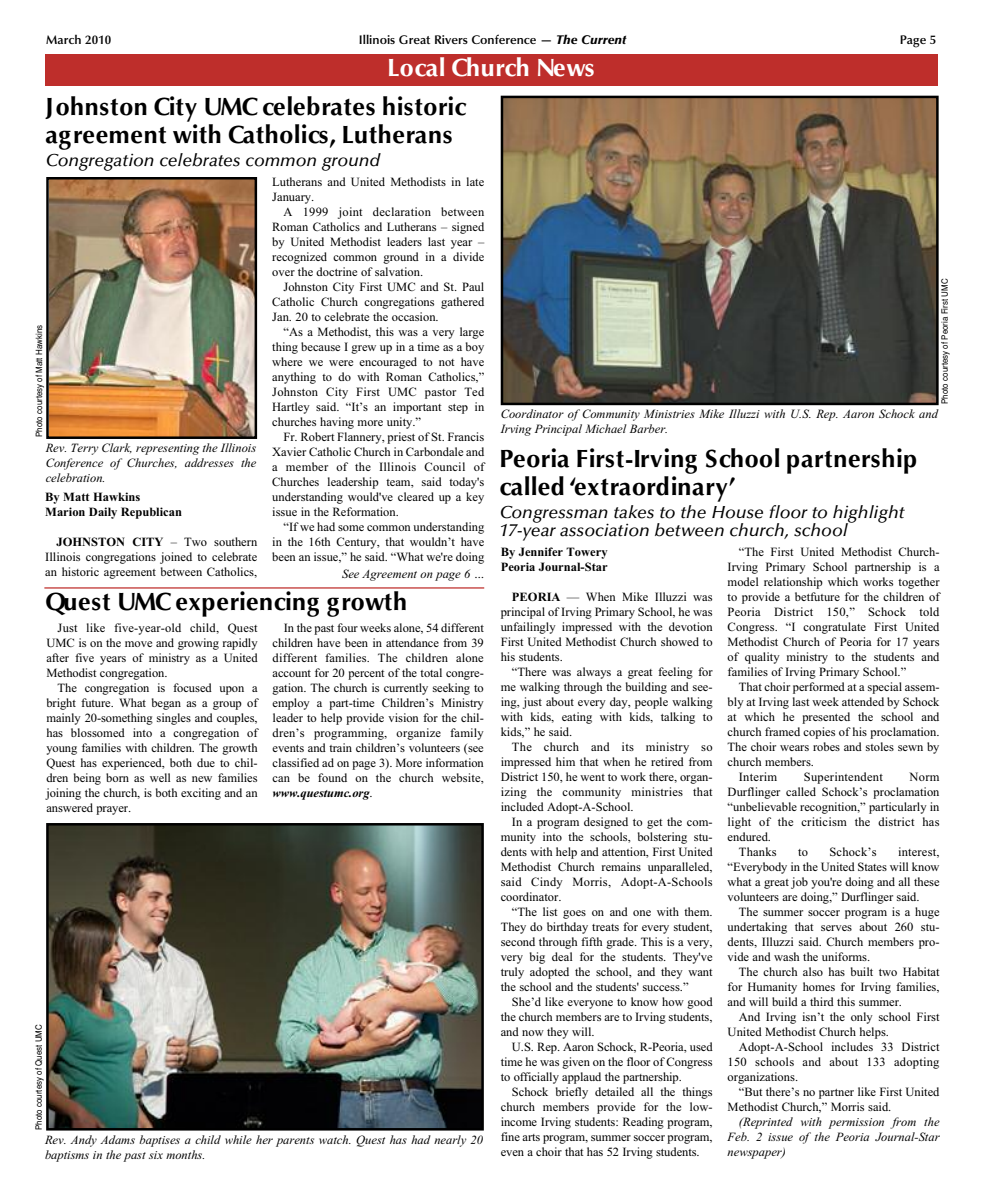
<style>
.page{position:relative;width:983px;height:1194px;background:#fff}
.page>*{position:absolute;margin:0;border:0;box-sizing:border-box;transform-origin:0 0}
.t1{font:700 25px/27.5px "Optima LT Std";letter-spacing:.025em;color:#000}
.t2{font:700 25px "Optima LT Std";letter-spacing:-.01em;color:#fff}
.t3{font:italic 500 17.5px/17.5px "Optima LT Std";color:#000}
.t4{font:12.5px/15px "Times New Roman";color:#000;text-align:justify}
.t5{font:italic 12.5px/15px "Times New Roman";color:#000;text-align:justify}
.t6{font:700 12.5px/15px "Times New Roman";color:#000}
.t7{font:600 12.5px "Optima LT Std";color:#000}
.t8{font:12.5px "Times New Roman";letter-spacing:.02em;color:#000}
.t9{font:8.75px "Helvetica";color:#000;scale:.9 1}
.s1{font-weight:900;font-style:italic}
.s2{font-weight:700}
.s3{font-weight:700;font-style:italic}
</style>
<div class="page">
<div style="left:45px;top:54px;width:893px;height:32px;background:#be2e2b"></div>
<img style="left:504px;top:99px;width:431px;height:303px">
<div style="left:501px;top:96px;width:437px;height:309px;border:2px solid #000"></div>
<img style="left:49px;top:180px;width:205px;height:256px">
<div style="left:46px;top:177px;width:211px;height:262px;border:2px solid #000"></div>
<hr style="left:44px;top:587px;width:440px;height:1px;background:#be2e2b">
<img style="left:49px;top:826px;width:432px;height:301px">
<div style="left:46px;top:823px;width:438px;height:307px;border:2px solid #000"></div>
<p class="t7" style="left:46px;top:35px;width:66px">March 2010</p>
<p class="t7" style="left:359px;top:35px;width:269px">Illinois Great Rivers Conference — <span class="s1">The Current</span></p>
<p class="t7" style="left:900px;top:35px;width:38px">Page 5</p>
<h1 class="t2" style="left:387px;top:57px;width:209px">Local Church News</h1>
<h1 class="t1" style="left:45px;top:95px;width:423px">Johnston City UMCcelebrates historic agreement with Catholics, Lutherans</h1>
<h2 class="t3" style="left:45px;top:153px;width:336px">Congregation celebrates common ground</h2>
<p class="t9" style="left:34px;top:437px;width:125px;rotate:-90deg">Photo courtesy of Matt Hawkins</p>
<p class="t5" style="left:46px;top:440px;width:212px">Rev. Terry Clark, representing the Illinois Conference of Churches, addresses the celebration.</p>
<p class="t6" style="left:45px;top:489px;width:138px">By Matt Hawkins<br>Marion Daily Republican</p>
<p class="t4" style="left:45px;top:534px;width:213px;text-indent:11px"><span class="s2">JOHNSTON CITY</span> – Two southern Illinois congregations joined to celebrate an historic agreement between Catholics,</p>
<p class="t4" style="left:272px;top:174px;width:213px">Lutherans and United Methodists in late<br>January.</p>
<p class="t4" style="left:272px;top:204px;width:213px;text-indent:11px">A 1999 joint declaration between Roman Catholics and Lutherans – signed by United Methodist leaders last year – recognized common ground in a divide over the doctrine of salvation.</p>
<p class="t4" style="left:272px;top:279px;width:213px;text-indent:11px">Johnston City First UMC and St. Paul Catholic Church congregations gathered Jan. 20 to celebrate the occasion.</p>
<p class="t4" style="left:272px;top:324px;width:213px;text-indent:11px">“As a Methodist, this was a very large thing because I grew up in a time as a boy where we were encouraged to not have anything to do with Roman Catholics,” Johnston City First UMC pastor Ted Hartley said. “It’s an important step in churches having more unity.”</p>
<p class="t4" style="left:272px;top:429px;width:213px;text-indent:11px">Fr. Robert Flannery, priest of St. Francis Xavier Catholic Church in Carbondale and a member of the Illinois Council of Churches leadership team, said today's understanding would've cleared up a key issue in the Reformation.</p>
<p class="t4" style="left:272px;top:519px;width:213px;text-indent:11px">“If we had some common understanding in the 16th Century, that wouldn’t have been an issue,” he said. “What we're doing</p>
<p class="t5" style="left:342px;top:566px;width:144px">See Agreement on page 6 …</p>
<h1 class="t1" style="left:46px;top:590px;width:363px">Quest UMCexperiencing growth</h1>
<p class="t4" style="left:46px;top:620px;width:213px;text-indent:11px">Just like five-year-old child, Quest UMC is on the move and growing rapidly after five years of ministry as a United Methodist congregation.</p>
<p class="t4" style="left:46px;top:680px;width:213px;text-indent:11px">The congregation is focused upon a bright future. What began as a group of mainly 20-something singles and couples, has blossomed into a congregation of young families with children. The growth Quest has experienced, both due to chil&shy;dren being born as well as new families joining the church, is both exciting and an answered prayer.</p>
<p class="t4" style="left:273px;top:620px;width:213px;text-indent:11px">In the past four weeks alone, 54 different children have been in attendance from 39 different families. The children alone account for 20 percent of the total congre&shy;gation. The church is currently seeking to employ a part-time Children’s Ministry leader to help provide vision for the chil&shy;dren’s programming, organize family events and train children’s volunteers (see classified ad on page 3). More information can be found on the church website, <span class="s3">www.questumc.org</span>.</p>
<p class="t9" style="left:34px;top:1129px;width:119px;rotate:-90deg">Photo courtesy of Quest UMC</p>
<p class="t5" style="left:45px;top:1131px;width:440px">Rev. Andy Adams baptises a child while her parents watch. Quest has had nearly 20 baptisms in the past six months.</p>
<p class="t9" style="left:940px;top:404px;width:140px;rotate:-90deg">Photo courtesy of Peoria First UMC</p>
<p class="t5" style="left:501px;top:406px;width:439px">Coordinator of Community Ministries Mike Illuzzi with U.S. Rep. Aaron Schock and<br>Irving Principal Michael Barber.</p>
<h1 class="t1" style="left:499px;top:447px;width:419px">Peoria First-Irving School partnership called ‘extraordinary’</h1>
<h2 class="t3" style="left:499px;top:505px;width:407px">Congressman takes to the House floor to highlight<br>17-year association between church, school</h2>
<p class="t6" style="left:501px;top:544px;width:108px">By Jennifer Towery<br>Peoria Journal-Star</p>
<p class="t4" style="left:501px;top:589px;width:213px;text-indent:11px"><span class="s2">PEORIA</span> — When Mike Illuzzi was principal of Irving Primary School, he was unfailingly impressed with the devotion First United Methodist Church showed to his students.</p>
<p class="t4" style="left:501px;top:664px;width:213px;text-indent:11px">“There was always a great feeling for me walking through the building and see&shy;ing, just about every day, people walking with kids, eating with kids, talking to kids,” he said.</p>
<p class="t4" style="left:501px;top:739px;width:213px;text-indent:11px">The church and its ministry so impressed him that when he retired from District 150, he went to work there, organ&shy;izing the community ministries that included Adopt-A-School.</p>
<p class="t4" style="left:501px;top:814px;width:213px;text-indent:11px">In a program designed to get the com&shy;munity into the schools, bolstering stu&shy;dents with help and attention, First United Methodist Church remains unparalleled, said Cindy Morris, Adopt-A-Schools coordinator.</p>
<p class="t4" style="left:501px;top:904px;width:213px;text-indent:11px">“The list goes on and one with them.<br>They do birthday treats for every student, second through fifth grade. This is a very, very big deal for the students. They've truly adopted the school, and they want the school and the students' success.”</p>
<p class="t4" style="left:501px;top:994px;width:213px;text-indent:11px">She’d like everyone to know how good the church members are to Irving students, and now they will.</p>
<p class="t4" style="left:501px;top:1039px;width:213px;text-indent:11px">U.S. Rep. Aaron Schock, R-Peoria, used time he was given on the floor of Congress to officially applaud the partnership.</p>
<p class="t4" style="left:501px;top:1084px;width:213px;text-indent:11px">Schock briefly detailed all the things church members provide for the low&shy;income Irving students: Reading program, fine arts program, summer soccer program, even a choir that has 52 Irving students.</p>
<p class="t4" style="left:728px;top:544px;width:213px;text-indent:11px">“The First United Methodist Church-Irving Primary School partnership is a model relationship which works together to provide a betfuture for the children of Peoria District 150,” Schock told Congress. “I congratulate First United Methodist Church of Peoria for 17 years of quality ministry to the students and families of Irving Primary School.”</p>
<p class="t4" style="left:739px;top:679px;width:202px">That choir performed at a special assem-</p>
<p class="t4" style="left:728px;top:694px;width:213px">bly at Irving last week attended by Schock</p>
<p class="t4" style="left:728px;top:709px;width:213px">at which he presented the school and</p>
<p class="t4" style="left:728px;top:724px;width:213px">church framed copies of his proclamation.</p>
<p class="t4" style="left:728px;top:739px;width:213px">The choir wears robes and stoles sewn by</p>
<p class="t4" style="left:728px;top:754px;width:88px">church members.</p>
<p class="t8" style="left:739px;top:769px;width:40px">Interim</p>
<p class="t8" style="left:804px;top:769px;width:80px">Superintendent</p>
<p class="t4" style="left:909px;top:769px;width:31px">Norm</p>
<p class="t4" style="left:728px;top:784px;width:213px">Durflinger called Schock’s proclamation</p>
<p class="t4" style="left:728px;top:799px;width:213px">“unbelievable recognition,” particularly in</p>
<p class="t4" style="left:728px;top:814px;width:213px">light of the criticism the district has</p>
<p class="t4" style="left:728px;top:829px;width:45px">endured.</p>
<p class="t4" style="left:739px;top:844px;width:39px">Thanks</p>
<p class="t4" style="left:798px;top:844px;width:11px">to</p>
<p class="t4" style="left:829px;top:844px;width:49px">Schock’s</p>
<p class="t4" style="left:728px;top:844px;width:213px;text-indent:170px">interest, “Everybody in the United States will know what a great job you're doing and all these volunteers are doing,” Durflinger said.</p>
<p class="t4" style="left:728px;top:904px;width:213px;text-indent:11px">The summer soccer program is a huge undertaking that serves about 260 stu&shy;dents, Illuzzi said. Church members pro&shy;vide and wash the uniforms.</p>
<p class="t4" style="left:728px;top:964px;width:213px;text-indent:11px">The church also has built two Habitat for Humanity homes for Irving families, and will build a third this summer.</p>
<p class="t4" style="left:728px;top:1009px;width:213px;text-indent:11px">And Irving isn’t the only school First<br>United Methodist Church helps.</p>
<p class="t4" style="left:728px;top:1039px;width:213px;text-indent:11px">Adopt-A-School includes 33 District 150 schools and about 133 adopting organizations.</p>
<p class="t4" style="left:728px;top:1084px;width:213px;text-indent:11px">“But there’s no partner like First United<br>Methodist Church,” Morris said.</p>
<p class="t5" style="left:728px;top:1114px;width:213px;text-indent:11px">(Reprinted with permission from the Feb. 2 issue of the Peoria Journal-Star newspaper)</p>
</div>
